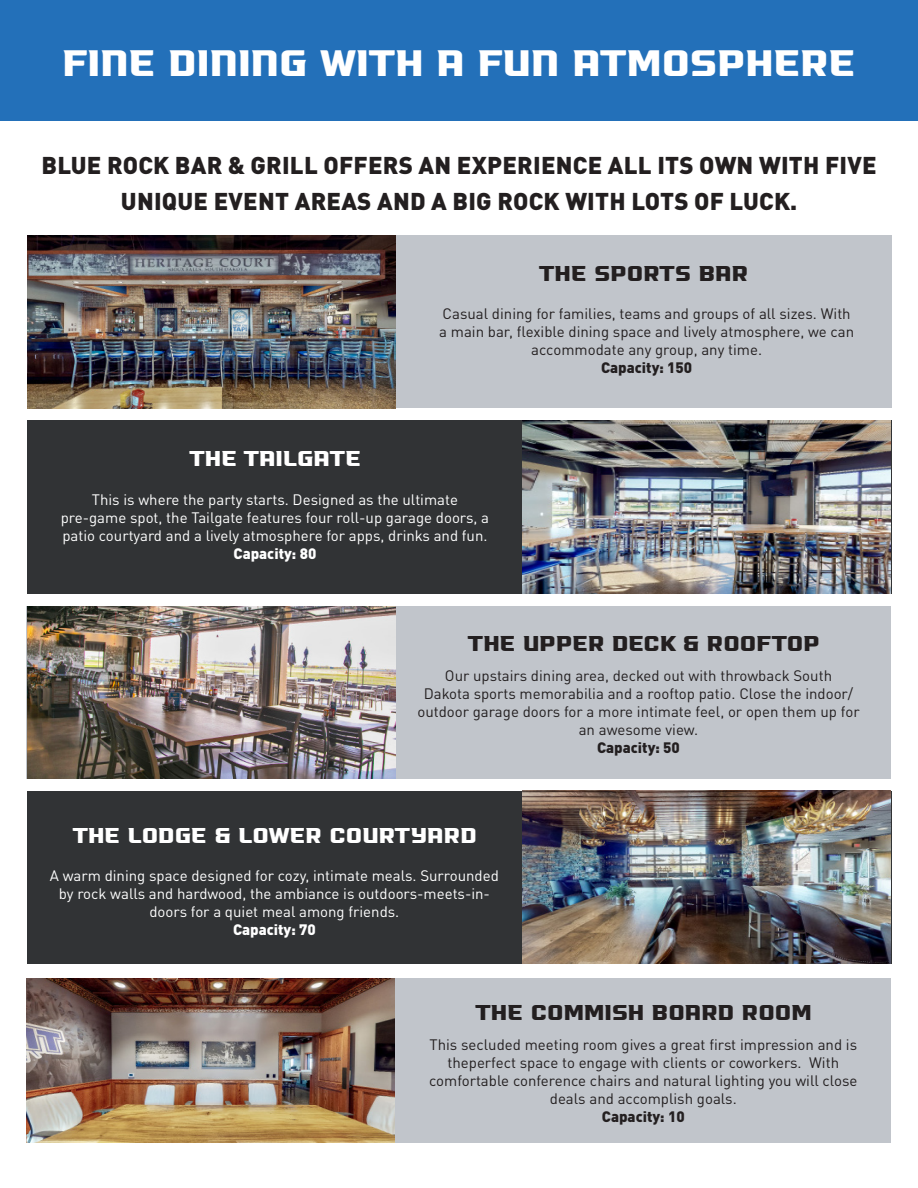
<style>
.page{position:relative;width:918px;height:1188px;background:#fff}
.page>*{position:absolute;margin:0;border:0;box-sizing:border-box;transform-origin:0 0}
.t1{font:700 36px "Baron";color:#fff}
.t2{font:900 24px/36px "DINOT";letter-spacing:.01em;color:#231f20;text-align:center}
.t3{font:700 21px "Baron";color:#231f20}
.t4{font:700 21px "Baron";color:#fff}
.t5{font:15px/18px "DINOT";color:#231f20;text-align:center}
.t6{font:15px/18px "DINOT";color:#fff}
.t7{font:900 15px "DINOT";color:#231f20}
.t8{font:900 15px "DINOT";color:#fff}
</style>
<div class="page">
<div style="left:27px;top:421px;width:864px;height:173px;background:#313335"></div>
<div style="left:27px;top:791px;width:864px;height:173px;background:#313335"></div>
<div style="left:27px;top:978px;width:864px;height:165px;background:#c1c5cb"></div>
<div style="left:27px;top:606px;width:864px;height:173px;background:#c1c5cb"></div>
<div style="left:27px;top:235px;width:864px;height:173px;background:#c1c5cb"></div>
<img style="left:27px;top:235px;width:368px;height:173px">
<img style="left:523px;top:421px;width:368px;height:173px">
<img style="left:27px;top:606px;width:368px;height:173px">
<img style="left:523px;top:791px;width:368px;height:173px">
<img style="left:27px;top:978px;width:368px;height:165px">
<div style="left:0;top:0;width:918px;height:121px;background:#2370b9"></div>
<p class="t1" style="left:62px;top:41px;width:795px">FINE DINING WITH A FUN ATMOSPHERE</p>
<p class="t2" style="left:41px;top:146px;width:837px">BLUE ROCK BAR &amp; GRILL OFFERS AN EXPERIENCE ALL ITS OWN WITH FIVE<br>UNIQUE EVENT AREAS AND A BIG ROCK WITH LOTS OF LUCK.</p>
<p class="t3" style="left:538px;top:261px;width:211px">THE SPORTS BAR</p>
<p class="t5" style="left:439px;top:305px;width:416px">Casual dining for families, teams and groups of all sizes. With a main bar, flexible dining space and lively atmosphere, we can accommodate any group, any time.</p>
<p class="t7" style="left:601px;top:358px;width:93px">Capacity: 150</p>
<p class="t4" style="left:189px;top:446px;width:174px">THE TAILGATE</p>
<p class="t6" style="left:92px;top:490px;width:368px">This is where the party starts. Designed as the ultimate</p>
<p class="t6" style="left:61px;top:508px;width:430px">pre-game spot, the Tailgate features four roll-up garage doors, a patio courtyard and a lively atmosphere for apps, drinks and fun.</p>
<p class="t8" style="left:234px;top:543px;width:84px">Capacity: 80</p>
<p class="t3" style="left:467px;top:631px;width:354px">THE UPPER DECK &amp; ROOFTOP</p>
<p class="t5" style="left:445px;top:666px;width:389px">Our upstairs dining area, decked out with throwback South</p>
<p class="t5" style="left:417px;top:684px;width:444px">Dakota sports memorabilia and a rooftop patio. Close the indoor/ outdoor garage doors for a more intimate feel, or open them up for an awesome view.</p>
<p class="t7" style="left:597px;top:737px;width:84px">Capacity: 50</p>
<p class="t4" style="left:72px;top:823px;width:406px">THE LODGE &amp; LOWER COURTYARD</p>
<p class="t6" style="left:50px;top:867px;width:451px;text-align:center">A warm dining space designed for cozy, intimate meals. Surrounded by rock walls and hardwood, the ambiance is outdoors-meets-in&shy;doors for a quiet meal among friends.</p>
<p class="t8" style="left:233px;top:920px;width:84px">Capacity: 70</p>
<p class="t3" style="left:475px;top:1000px;width:338px">THE COMMISH BOARD ROOM</p>
<p class="t5" style="left:429px;top:1035px;width:430px">This secluded meeting room gives a great first impression and is theperfect space to engage with clients or coworkers. With comfortable conference chairs and natural lighting you will close deals and accomplish goals.</p>
<p class="t7" style="left:602px;top:1106px;width:84px">Capacity: 10</p>
</div>
